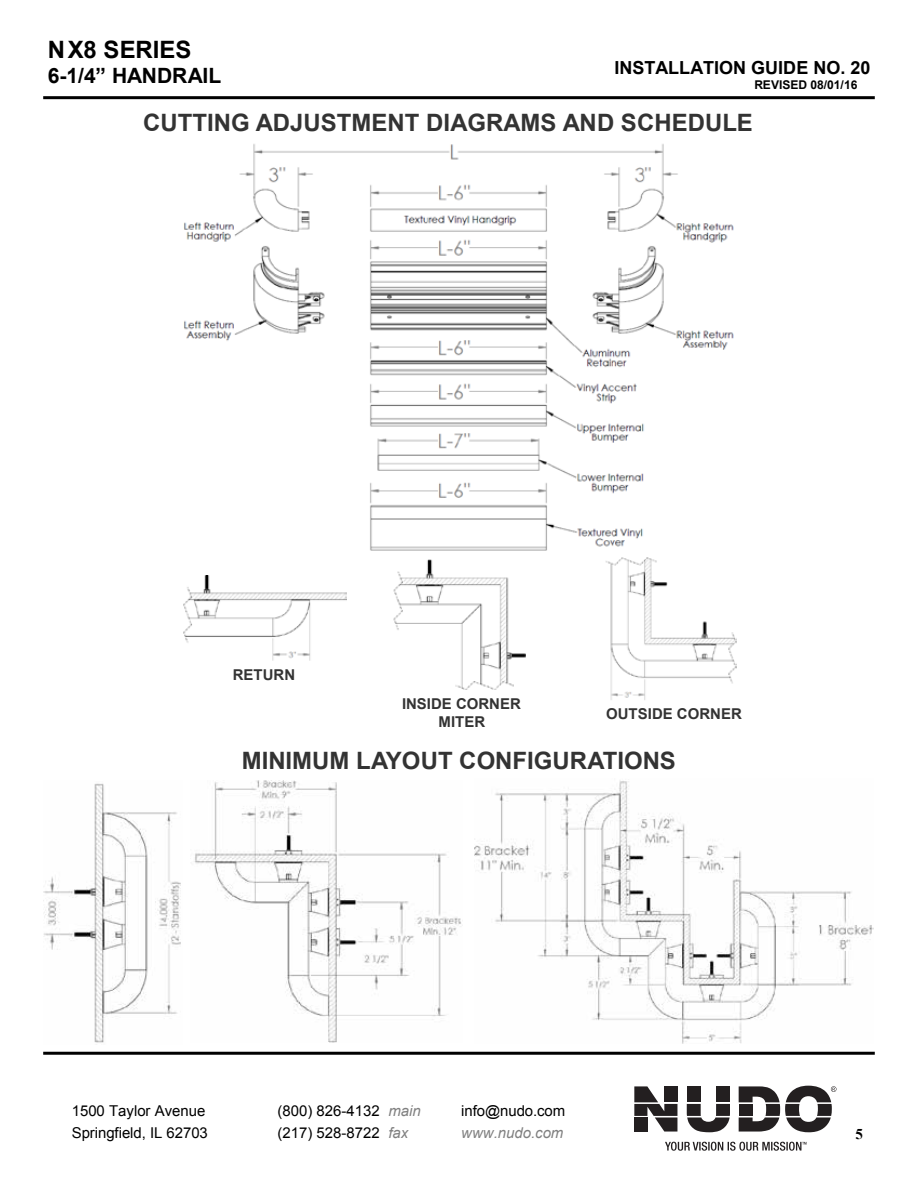
<style>
.page{position:relative;width:918px;height:1188px;background:#fff}
.page>*{position:absolute;margin:0;border:0;box-sizing:border-box;transform-origin:0 0}
.t1{font:700 24px "Arial";color:#333}
.t2{font:700 24px "Arial";color:#000}
.t3{font:700 21px "Arial";color:#000}
.t4{font:700 18px "Arial";color:#000}
.t5{font:15px "Arial";color:#000}
.t6{font:700 15px/17.2px "Arial";color:#333;text-align:center}
.t7{font:italic 15px "Arial";color:#808080}
.t8{font:700 15px "Times New Roman";color:#000}
.t9{font:700 12px "Arial";color:#000}
.s1{font-style:italic;color:#808080}
</style>
<div class="page">
<hr style="left:43px;top:1052px;width:832px;height:3px;background:#000">
<hr style="left:43px;top:96px;width:832px;height:3px;background:#000">
<img style="left:183px;top:144px;width:551px;height:407px">
<img style="left:183px;top:575px;width:163px;height:86px">
<img style="left:605px;top:558px;width:131px;height:142px">
<img style="left:393px;top:559px;width:133px;height:131px">
<img style="left:194px;top:780px;width:267px;height:262px">
<img style="left:474px;top:780px;width:400px;height:264px">
<img style="left:43px;top:783px;width:138px;height:260px">
<svg style="left:634px;top:1086px;width:43px;height:46px"></svg>
<svg style="left:687px;top:1104px;width:43px;height:28px"></svg>
<div style="left:716px;top:1086px;width:14px;height:16px;background:#231f20"></div>
<div style="left:687px;top:1086px;width:14px;height:16px;background:#231f20"></div>
<svg style="left:739px;top:1086px;width:97px;height:46px"></svg>
<svg style="left:665px;top:1142px;width:142px;height:9px"></svg>
<p class="t2" style="left:48px;top:34px;width:145px">NX8 SERIES</p>
<p class="t3" style="left:48px;top:62px;width:175px">6-1/4” HANDRAIL</p>
<p class="t4" style="left:614px;top:55px;width:257px">INSTALLATION GUIDE NO. 20</p>
<p class="t9" style="left:754px;top:77px;width:105px">REVISED 08/01/16</p>
<p class="t1" style="left:143px;top:107px;width:611px">CUTTING ADJUSTMENT DIAGRAMS AND SCHEDULE</p>
<p class="t6" style="left:233px;top:667px;width:64px">RETURN</p>
<p class="t6" style="left:402px;top:696px;width:120px">INSIDE CORNER<br>MITER</p>
<p class="t6" style="left:606px;top:705px;width:137px">OUTSIDE CORNER</p>
<p class="t1" style="left:242px;top:744px;width:436px">MINIMUM LAYOUT CONFIGURATIONS</p>
<p class="t5" style="left:72px;top:1101px;width:135px">1500 Taylor Avenue</p>
<p class="t5" style="left:278px;top:1101px;width:145px">(800) 826-4132 <span class="s1">main</span></p>
<p class="t5" style="left:461px;top:1101px;width:105px">info@nudo.com</p>
<p class="t5" style="left:72px;top:1123px;width:138px">Springfield, IL 62703</p>
<p class="t5" style="left:278px;top:1123px;width:132px">(217) 528-8722 <span class="s1">fax</span></p>
<p class="t7" style="left:461px;top:1123px;width:104px">www.nudo.com</p>
<p class="t8" style="left:856px;top:1124px;width:9px">5</p>
</div>
